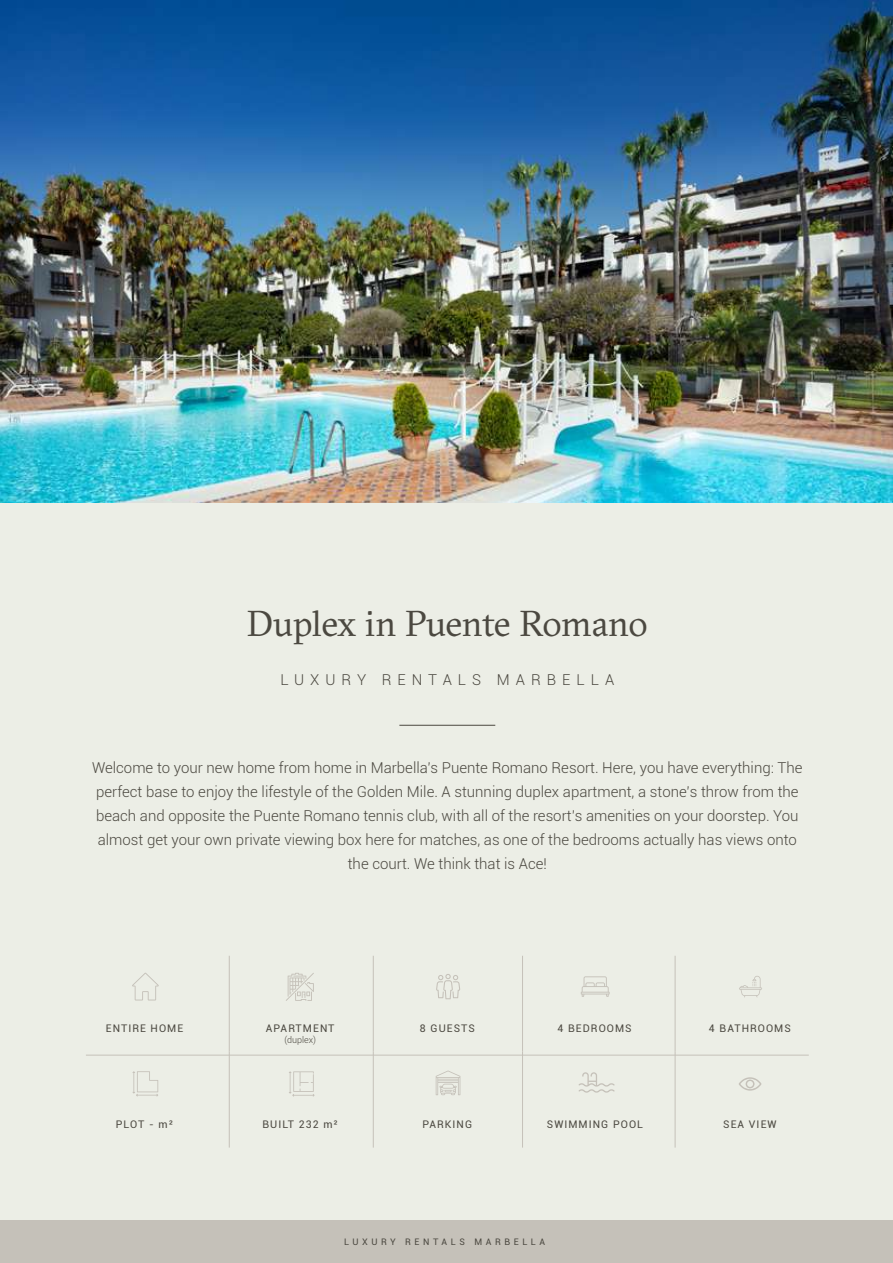
<style>
.page{position:relative;width:893px;height:1263px;background:#eceee6}
.page>*{position:absolute;margin:0;border:0;box-sizing:border-box;transform-origin:0 0}
.t1{font:36px "GT Sectra Trial";letter-spacing:-.015em;color:#4b4840}
.t2{font:300 15px/24px "Roboto";color:#4b4840;text-align:center}
.t3{font:300 15px "Roboto";letter-spacing:.4em;color:#4b4840}
.t4{font:10.5px "Roboto";letter-spacing:.1em;color:#4b4840}
.t5{font:9px "Roboto";letter-spacing:.4em;color:#4b4840}
.t6{font:300 9px "Roboto";color:#4b4840}
</style>
<div class="page">
<div style="left:0;top:1220px;width:893px;height:43px;background:#c5c1b9"></div>
<hr style="left:399px;top:725px;width:96px;height:1px;background:#4b4840">
<svg style="left:132px;top:972px;width:27px;height:28px"></svg>
<svg style="left:436px;top:974px;width:24px;height:25px"></svg>
<svg style="left:581px;top:976px;width:29px;height:21px"></svg>
<svg style="left:739px;top:976px;width:23px;height:21px"></svg>
<hr style="left:229px;top:1052px;width:1px;height:95px;background:#c5c1b9">
<hr style="left:373px;top:1052px;width:1px;height:95px;background:#c5c1b9">
<hr style="left:522px;top:1052px;width:1px;height:95px;background:#c5c1b9">
<hr style="left:675px;top:1052px;width:1px;height:95px;background:#c5c1b9">
<hr style="left:229px;top:956px;width:1px;height:96px;background:#c5c1b9">
<hr style="left:373px;top:956px;width:1px;height:96px;background:#c5c1b9">
<hr style="left:522px;top:956px;width:1px;height:96px;background:#c5c1b9">
<hr style="left:675px;top:956px;width:1px;height:96px;background:#c5c1b9">
<hr style="left:86px;top:1055px;width:723px;height:1px;background:#c5c1b9">
<svg style="left:286px;top:973px;width:28px;height:28px"></svg>
<svg style="left:739px;top:1077px;width:23px;height:13px"></svg>
<svg style="left:289px;top:1071px;width:26px;height:25px"></svg>
<svg style="left:132px;top:1071px;width:26px;height:25px"></svg>
<svg style="left:436px;top:1070px;width:24px;height:25px"></svg>
<svg style="left:578px;top:1072px;width:37px;height:21px"></svg>
<img style="left:0;top:0;width:893px;height:502px">
<h1 class="t1" style="left:247px;top:603px;width:403px">Duplex in Puente Romano</h1>
<p class="t3" style="left:280px;top:669px;width:335px">LUXURY RENTALS MARBELLA</p>
<p class="t2" style="left:92px;top:755px;width:712px">Welcome to your new home from home in Marbella’s Puente Romano Resort. Here, you have everything: The perfect base to enjoy the lifestyle of the Golden Mile. A stunning duplex apartment, a stone’s throw from the beach and opposite the Puente Romano tennis club, with all of the resort’s amenities on your doorstep. You almost get your own private viewing box here for matches, as one of the bedrooms actually has views onto the court. We think that is Ace!</p>
<p class="t4" style="left:106px;top:1021px;width:79px">ENTIRE HOME</p>
<p class="t4" style="left:266px;top:1021px;width:70px">APARTMENT</p>
<p class="t4" style="left:558px;top:1021px;width:76px">4 BEDROOMS</p>
<p class="t4" style="left:709px;top:1021px;width:83px">4 BATHROOMS</p>
<p class="t6" style="left:284px;top:1033px;width:33px">(duplex)</p>
<p class="t4" style="left:420px;top:1021px;width:56px">8 GUESTS</p>
<p class="t4" style="left:116px;top:1117px;width:59px">PLOT - m²</p>
<p class="t4" style="left:262px;top:1117px;width:77px">BUILT 232 m²</p>
<p class="t4" style="left:422px;top:1117px;width:51px">PARKING</p>
<p class="t4" style="left:547px;top:1116px;width:98px">SWIMMING POOL</p>
<p class="t4" style="left:723px;top:1117px;width:55px">SEA VIEW</p>
<p class="t5" style="left:344px;top:1235px;width:203px">LUXURY RENTALS MARBELLA</p>
</div>
